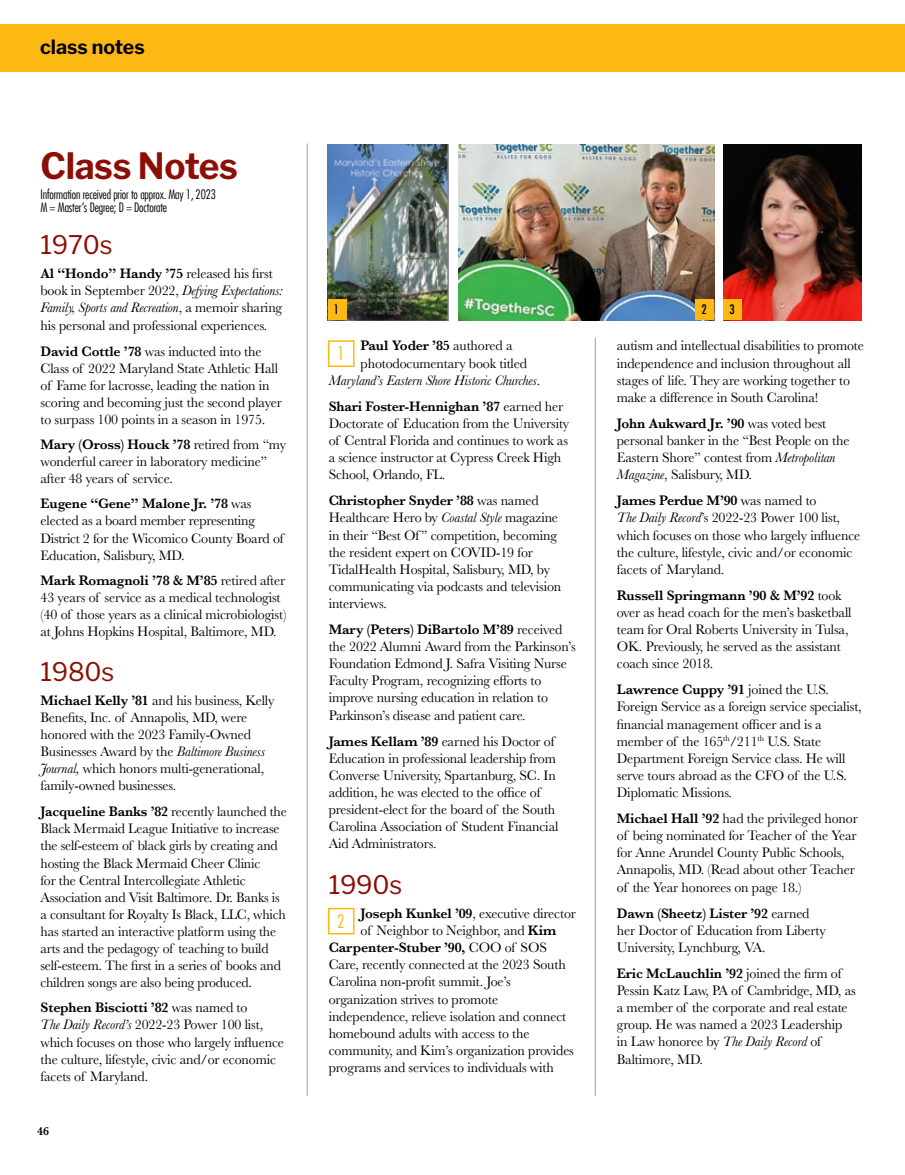
<style>
.page{position:relative;width:905px;height:1175px;background:#fff}
.page>*{position:absolute;margin:0;border:0;box-sizing:border-box;transform-origin:0 0}
.t1{font:700 36px "Libre Franklin";letter-spacing:-.01em;color:#8b0f04}
.t2{font:25.5px "Libre Franklin";letter-spacing:-.01em;color:#8b0f04}
.t3{font:700 19.5px "Libre Franklin";color:#000}
.t4{font:300 condensed 18px "Futura Com";color:#fdb913}
.t5{font:14.25px/17.1px "Baskerville";letter-spacing:-.01em;color:#000}
.t6{font:600 14.25px "Baskerville";letter-spacing:-.01em;color:#000}
.t7{font:italic 14.25px "Baskerville";letter-spacing:-.01em;color:#000}
.t8{font:300 condensed 12.75px/13px "Futura Com";letter-spacing:-.01em;color:#000}
.t9{font:500 condensed 12.75px "Futura Com";color:#000}
.t10{font:600 12px "Baskerville";color:#000}
.s1{font-weight:600}
.s2{font-style:italic}
.s3{font-weight:400}
.s4{font-style:normal}
</style>
<div class="page">
<div style="left:0;top:24px;width:904px;height:48px;background:#fdb913"></div>
<hr style="left:307px;top:143px;width:1px;height:952px;background:#9d9fa2">
<hr style="left:595px;top:338px;width:1px;height:757px;background:#9d9fa2">
<div style="left:328px;top:340px;width:26px;height:27px;border:2px solid #fdb913"></div>
<div style="left:328px;top:907px;width:26px;height:27px;border:2px solid #fdb913"></div>
<img style="left:328px;top:144px;width:120px;height:176px">
<div style="left:328px;top:299px;width:19px;height:21px;background:#fdb913"></div>
<img style="left:458px;top:144px;width:256px;height:176px">
<div style="left:695px;top:299px;width:19px;height:21px;background:#fdb913"></div>
<svg style="left:861px;top:144px;width:1px;height:176px"></svg>
<img style="left:723px;top:144px;width:138px;height:176px">
<div style="left:723px;top:299px;width:19px;height:21px;background:#fdb913"></div>
<p class="t3" style="left:40px;top:35px;width:106px">class notes</p>
<p class="t1" style="left:40px;top:144px;width:199px">Class Notes</p>
<p class="t8" style="left:40px;top:187px;width:177px">Information received prior to approx. May 1, 2023<br>M = Master’s Degree; D = Doctorate</p>
<p class="t2" style="left:40px;top:230px;width:74px">1970s</p>
<p class="t5" style="left:40px;top:265px;width:244px"><span class="s1">Al “Hondo” Handy ’75</span> released his first book in September 2022, <span class="s2">Defying Expectations:<br>Family, Sports and Recreation</span>, a memoir sharing his personal and professional experiences.</p>
<p class="t5" style="left:40px;top:343px;width:243px"><span class="s1">David Cottle ’78</span> was inducted into the Class of 2022 Maryland State Athletic Hall of Fame for lacrosse, leading the nation in scoring and becoming just the second player to surpass 100 points in a season in 1975.</p>
<p class="t5" style="left:40px;top:436px;width:247px"><span class="s1">Mary (Oross) Houck ’78</span> retired from “my wonderful career in laboratory medicine” after 48 years of service.</p>
<p class="t5" style="left:40px;top:495px;width:245px"><span class="s1">Eugene “Gene” Malone Jr. ’78</span> was elected as a board member representing District 2 for the Wicomico County Board of Education, Salisbury, MD.</p>
<p class="t5" style="left:40px;top:571px;width:247px"><span class="s1">Mark Romagnoli ’78 &amp; M’85</span> retired after 43 years of service as a medical technologist (40 of those years as a clinical microbiologist) at Johns Hopkins Hospital, Baltimore, MD.</p>
<p class="t2" style="left:40px;top:656px;width:75px">1980s</p>
<p class="t5" style="left:40px;top:691px;width:235px"><span class="s1">Michael Kelly ’81</span> and his business, Kelly Benefits, Inc. of Annapolis, MD, were honored with the 2023 Family-Owned Businesses Award by the <span class="s2">Baltimore Business Journal,</span> which honors multi-generational, family-owned businesses.</p>
<p class="t5" style="left:40px;top:803px;width:248px"><span class="s1">Jacqueline Banks ’82</span> recently launched the Black Mermaid League Initiative to increase the self-esteem of black girls by creating and hosting the Black Mermaid Cheer Clinic<br>for the Central Intercollegiate Athletic Association and Visit Baltimore. Dr. Banks is a consultant for Royalty Is Black, LLC, which has started an interactive platform using the arts and the pedagogy of teaching to build self-esteem. The first in a series of books and children songs are also being produced.</p>
<p class="t5" style="left:40px;top:999px;width:245px"><span class="s1">Stephen Bisciotti ’82</span> was named to<br><span class="s2">The Daily Record’s</span> 2022-23 Power 100 list, which focuses on those who largely influence the culture, lifestyle, civic and/or economic facets of Maryland.</p>
<p class="t10" style="left:37px;top:1123px;width:13px">46</p>
<p class="t9" style="left:334px;top:301px;width:7px">1</p>
<p class="t9" style="left:701px;top:301px;width:7px">2</p>
<p class="t9" style="left:729px;top:301px;width:7px">3</p>
<p class="t6" style="left:360px;top:336px;width:154px">Paul Yoder ’85 <span class="s3">authored a</span></p>
<p class="t5" style="left:360px;top:354px;width:168px">photodocumentary book titled</p>
<p class="t7" style="left:328px;top:370px;width:213px">Maryland’s Eastern Shore Historic Churches<span class="s4">.</span></p>
<p class="t5" style="left:328px;top:398px;width:242px"><span class="s1">Shari Foster-Hennighan ’87</span> earned her Doctorate of Education from the University of Central Florida and continues to work as a science instructor at Cypress Creek High School, Orlando, FL.</p>
<p class="t5" style="left:328px;top:492px;width:234px"><span class="s1">Christopher Snyder ’88</span> was named Healthcare Hero by <span class="s2">Coastal Style</span> magazine in their “Best Of ” competition, becoming the resident expert on COVID-19 for TidalHealth Hospital, Salisbury, MD, by communicating via podcasts and television interviews.</p>
<p class="t5" style="left:328px;top:621px;width:248px"><span class="s1">Mary (Peters) DiBartolo M’89</span> received the 2022 Alumni Award from the Parkinson’s Foundation Edmond J. Safra Visiting Nurse Faculty Program, recognizing efforts to improve nursing education in relation to Parkinson’s disease and patient care.</p>
<p class="t5" style="left:328px;top:732px;width:231px"><span class="s1">James Kellam ’89</span> earned his Doctor of Education in professional leadership from Converse University, Spartanburg, SC. In addition, he was elected to the office of president-elect for the board of the South Carolina Association of Student Financial Aid Administrators.</p>
<p class="t2" style="left:328px;top:869px;width:75px">1990s</p>
<p class="t4" style="left:337px;top:909px;width:9px">2</p>
<p class="t5" style="left:360px;top:905px;width:217px"><span class="s1">Joseph Kunkel ’09</span>, executive director</p>
<p class="t5" style="left:360px;top:922px;width:197px">of Neighbor to Neighbor, and <span class="s1">Kim</span></p>
<p class="t6" style="left:328px;top:937px;width:220px">Carpenter-Stuber ’90, <span class="s3">COO of SOS</span></p>
<p class="t5" style="left:328px;top:956px;width:238px">Care, recently connected at the 2023 South</p>
<p class="t5" style="left:328px;top:973px;width:184px">Carolina non-profit summit. Joe’s</p>
<p class="t5" style="left:328px;top:990px;width:171px">organization strives to promote</p>
<p class="t5" style="left:328px;top:1007px;width:239px">independence, relieve isolation and connect</p>
<p class="t5" style="left:328px;top:1024px;width:202px">homebound adults with access to the</p>
<p class="t5" style="left:328px;top:1041px;width:247px">community, and Kim’s organization provides</p>
<p class="t5" style="left:328px;top:1059px;width:227px">programs and services to individuals with</p>
<p class="t4" style="left:337px;top:342px;width:9px">1</p>
<p class="t5" style="left:616px;top:337px;width:249px">autism and intellectual disabilities to promote independence and inclusion throughout all stages of life. They are working together to make a difference in South Carolina!</p>
<p class="t5" style="left:616px;top:415px;width:234px"><span class="s1">John Aukward Jr. ’90</span> was voted best personal banker in the “Best People on the Eastern Shore” contest from <span class="s2">Metropolitan Magazine</span>, Salisbury, MD.</p>
<p class="t5" style="left:616px;top:492px;width:245px"><span class="s1">James Perdue M’90</span> was named to<br><span class="s2">The Daily Record</span>’s 2022-23 Power 100 list, which focuses on those who largely influence the culture, lifestyle, civic and/or economic facets of Maryland.</p>
<p class="t5" style="left:616px;top:587px;width:236px"><span class="s1">Russell Springmann ’90 &amp; M’92</span> took over as head coach for the men’s basketball team for Oral Roberts University in Tulsa, OK. Previously, he served as the assistant coach since 2018.</p>
<p class="t5" style="left:616px;top:681px;width:246px"><span class="s1">Lawrence Cuppy ’91</span> joined the U.S.<br>Foreign Service as a foreign service specialist, financial management officer and is a member of the 165<sup>th</sup>/211<sup>th</sup> U.S. State Department Foreign Service class. He will serve tours abroad as the CFO of the U.S.<br>Diplomatic Missions.</p>
<p class="t5" style="left:616px;top:810px;width:242px"><span class="s1">Michael Hall ’92</span> had the privileged honor of being nominated for Teacher of the Year for Anne Arundel County Public Schools, Annapolis, MD. (Read about other Teacher of the Year honorees on page 18.)</p>
<p class="t5" style="left:616px;top:904px;width:210px"><span class="s1">Dawn (Sheetz) Lister ’92</span> earned her Doctor of Education from Liberty<br>University, Lynchburg, VA.</p>
<p class="t5" style="left:616px;top:965px;width:240px"><span class="s1">Eric McLauchlin ’92</span> joined the firm of Pessin Katz Law, PA of Cambridge, MD, as a member of the corporate and real estate group. He was named a 2023 Leadership in Law honoree by <span class="s2">The Daily Record</span> of Baltimore, MD.</p>
</div>
